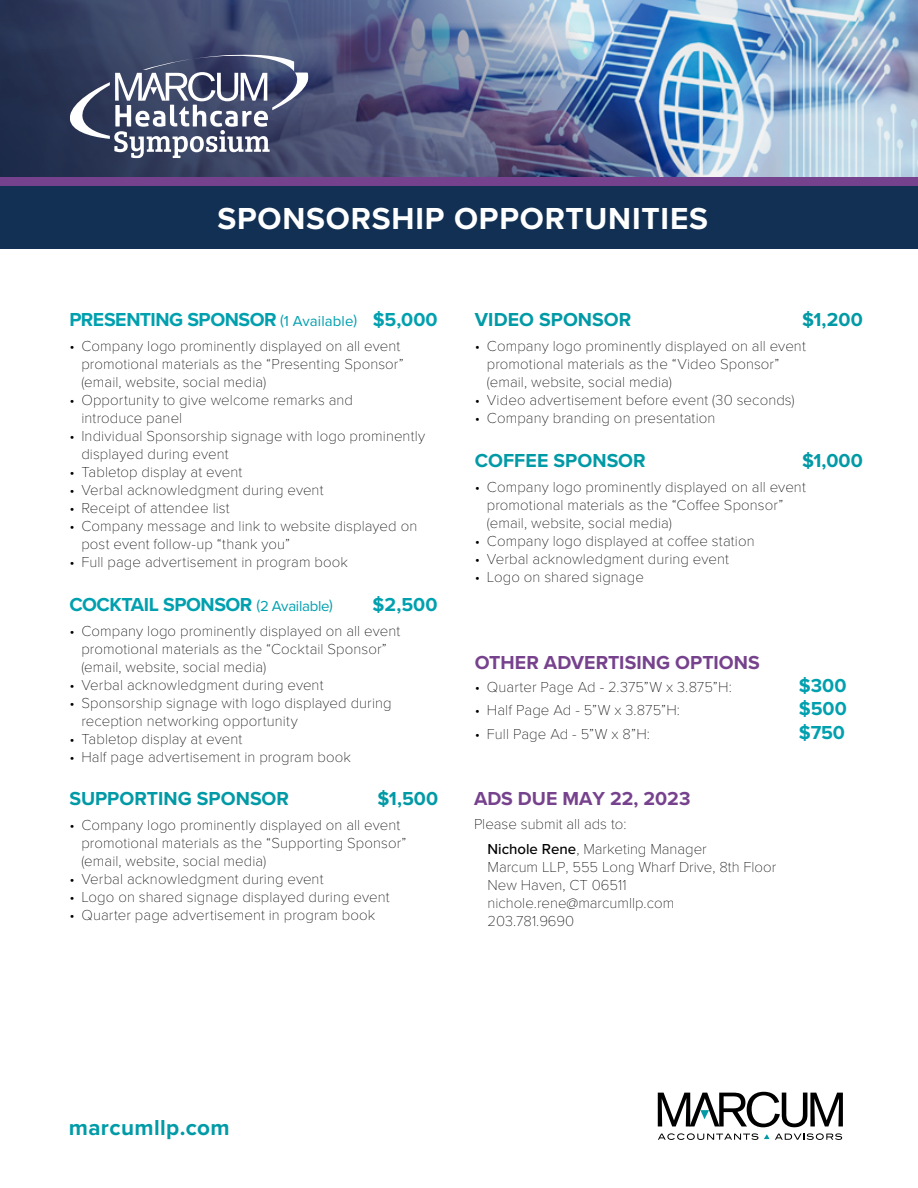
<style>
.page{position:relative;width:918px;height:1188px;background:#fff}
.page>*{position:absolute;margin:0;border:0;box-sizing:border-box;transform-origin:0 0}
.t1{font:700 31.5px "Proxima Nova";letter-spacing:.025em;color:#fff}
.t2{font:700 22.5px "Proxima Nova";letter-spacing:.02em;color:#009ba7}
.t3{font:700 19.5px "Proxima Nova";letter-spacing:-.02em;color:#00a0af}
.t4{font:700 19.5px "Proxima Nova";letter-spacing:.005em;color:#009aa6}
.t5{font:700 19.5px "Proxima Nova";color:#77428d}
.t6{font:100 15px/18px "Proxima Nova T";letter-spacing:.005em;color:#000}
.s1{font-weight:400;font-size:15px}
.s2{font-family:"Proxima Nova";font-weight:500}
</style>
<div class="page">
<div style="left:0;top:186px;width:918px;height:62px;background:#123053"></div>
<img style="left:746px;top:0;width:172px;height:177px">
<img style="left:0;top:0;width:746px;height:177px">
<svg style="left:658px;top:1133px;width:100px;height:7px"></svg>
<svg style="left:658px;top:1092px;width:185px;height:35px"></svg>
<svg style="left:764px;top:1133px;width:78px;height:7px"></svg>
<svg style="left:70px;top:55px;width:238px;height:103px"></svg>
<div style="left:0;top:177px;width:918px;height:9px;background:#77428d"></div>
<h1 class="t1" style="left:217px;top:195px;width:492px">SPONSORSHIP OPPORTUNITIES</h1>
<h3 class="t3" style="left:69px;top:305px;width:370px">PRESENTING SPONSOR <span class="s1">(1 Available)</span> $5,000</h3>
<p class="t6" style="left:81px;top:336px;width:324px;text-indent:-12px">• Company logo prominently displayed on all event promotional materials as the “Presenting Sponsor” (email, website, social media)</p>
<p class="t6" style="left:81px;top:390px;width:273px;text-indent:-12px">• Opportunity to give welcome remarks and introduce panel</p>
<p class="t6" style="left:81px;top:426px;width:345px;text-indent:-12px">• Individual Sponsorship signage with logo prominently displayed during event</p>
<p class="t6" style="left:69px;top:462px;width:174px">• Tabletop display at event</p>
<p class="t6" style="left:69px;top:480px;width:256px">• Verbal acknowledgment during event</p>
<p class="t6" style="left:69px;top:498px;width:162px">• Receipt of attendee list</p>
<p class="t6" style="left:81px;top:516px;width:337px;text-indent:-12px">• Company message and link to website displayed on post event follow-up “thank you”</p>
<p class="t6" style="left:69px;top:552px;width:280px">• Full page advertisement in program book</p>
<h3 class="t3" style="left:69px;top:590px;width:265px">COCKTAIL SPONSOR <span class="s1">(2 Available)</span></h3>
<h3 class="t3" style="left:373px;top:590px;width:67px">$2,500</h3>
<p class="t6" style="left:81px;top:621px;width:321px;text-indent:-12px">• Company logo prominently displayed on all event promotional materials as the “Cocktail Sponsor” (email, website, social media)</p>
<p class="t6" style="left:69px;top:675px;width:256px">• Verbal acknowledgment during event</p>
<p class="t6" style="left:81px;top:693px;width:312px;text-indent:-12px">• Sponsorship signage with logo displayed during reception networking opportunity</p>
<p class="t6" style="left:69px;top:729px;width:174px">• Tabletop display at event</p>
<p class="t6" style="left:69px;top:747px;width:283px">• Half page advertisement in program book</p>
<h3 class="t4" style="left:69px;top:784px;width:221px">SUPPORTING SPONSOR</h3>
<h3 class="t4" style="left:377px;top:784px;width:62px">$1,500</h3>
<p class="t6" style="left:81px;top:815px;width:327px;text-indent:-12px">• Company logo prominently displayed on all event promotional materials as the “Supporting Sponsor” (email, website, social media)</p>
<p class="t6" style="left:69px;top:869px;width:256px">• Verbal acknowledgment during event</p>
<p class="t6" style="left:69px;top:887px;width:322px">• Logo on shared signage displayed during event</p>
<p class="t6" style="left:69px;top:905px;width:308px">• Quarter page advertisement in program book</p>
<h3 class="t4" style="left:475px;top:305px;width:158px">VIDEO SPONSOR</h3>
<h3 class="t4" style="left:802px;top:305px;width:62px">$1,200</h3>
<p class="t6" style="left:487px;top:336px;width:321px;text-indent:-12px">• Company logo prominently displayed on all event promotional materials as the “Video Sponsor” (email, website, social media)</p>
<p class="t6" style="left:475px;top:390px;width:321px">• Video advertisement before event (30 seconds)</p>
<p class="t6" style="left:475px;top:408px;width:242px">• Company branding on presentation</p>
<h3 class="t4" style="left:475px;top:446px;width:172px">COFFEE SPONSOR</h3>
<h3 class="t4" style="left:802px;top:446px;width:62px">$1,000</h3>
<p class="t6" style="left:487px;top:477px;width:321px;text-indent:-12px">• Company logo prominently displayed on all event promotional materials as the “Coffee Sponsor” (email, website, social media)</p>
<p class="t6" style="left:475px;top:531px;width:281px">• Company logo displayed at coffee station</p>
<p class="t6" style="left:475px;top:549px;width:256px">• Verbal acknowledgment during event</p>
<p class="t6" style="left:475px;top:567px;width:171px">• Logo on shared signage</p>
<h3 class="t5" style="left:475px;top:648px;width:287px">OTHER ADVERTISING OPTIONS</h3>
<p class="t6" style="left:475px;top:677px;width:258px">• Quarter Page Ad - 2.375”W x 3.875”H:</p>
<h3 class="t3" style="left:799px;top:671px;width:49px">$300</h3>
<p class="t6" style="left:475px;top:700px;width:207px">• Half Page Ad - 5”W x 3.875”H:</p>
<h3 class="t3" style="left:799px;top:694px;width:50px">$500</h3>
<p class="t6" style="left:475px;top:724px;width:177px">• Full Page Ad - 5”W x 8”H:</p>
<h3 class="t3" style="left:799px;top:718px;width:48px">$750</h3>
<h3 class="t5" style="left:474px;top:784px;width:218px">ADS DUE MAY 22, 2023</h3>
<p class="t6" style="left:488px;top:811px;width:221px;line-height:24.8px;text-indent:-14px">Please submit all ads to:<br><span class="s2">Nichole Rene</span>, Marketing Manager</p>
<p class="t6" style="left:488px;top:857px;width:290px">Marcum LLP, 555 Long Wharf Drive, 8th Floor<br>New Haven, CT 06511 nichole.rene@marcumllp.com<br>203.781.9690</p>
<h2 class="t2" style="left:69px;top:1111px;width:163px">marcumllp.com</h2>
</div>
